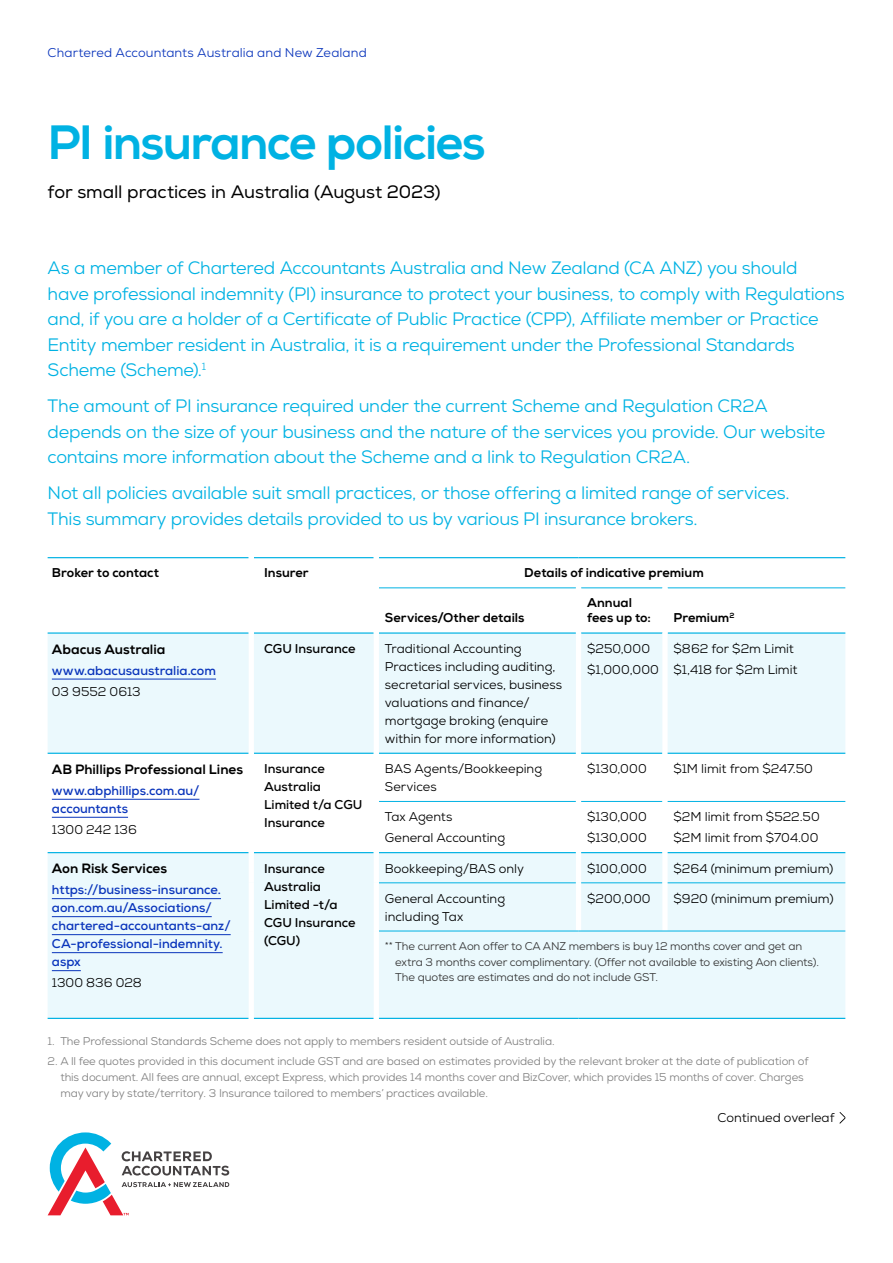
<style>
.page{position:relative;width:893px;height:1263px;background:#fff}
.page>*{position:absolute;margin:0;border:0;box-sizing:border-box;transform-origin:0 0}
.t1{font:800 48px "Nexa";letter-spacing:-.035em;color:#00b2e3}
.t2{font:18px/25.5px "Nexa";letter-spacing:-.015em;color:#00b2e3}
.t3{font:18px "Nexa";letter-spacing:-.005em;color:#000}
.t4{font:800 13.5px "Nexa";color:#000}
.t5{font:12.75px/18px "Nexa";color:#000}
.t6{font:700 12.75px/18px "Nexa";color:#0934bb}
.t7{font:700 12.75px/18px "Nexa";color:#000}
.t8{font:800 12.75px/15px "Nexa";color:#000}
.t9{font:12.75px "Nexa";letter-spacing:.01em;color:#0934bb}
.t10{font:11.25px/15.8px "Nexa";letter-spacing:-.01em;color:#808080}
.t11{font:11.25px/15.8px "Nexa";letter-spacing:-.01em;color:#333}
</style>
<div class="page">
<svg style="left:48px;top:1132px;width:181px;height:83px"></svg>
<div style="left:48px;top:634px;width:797px;height:384px;background:#ebf9fd"></div>
<svg style="left:48px;top:754px;width:797px;height:98px"></svg>
<hr style="left:48px;top:632px;width:201px;height:2px;background:#00b2e3">
<hr style="left:48px;top:557px;width:201px;height:1px;background:#00b2e3">
<hr style="left:48px;top:753px;width:201px;height:1px;background:#00b2e3">
<hr style="left:48px;top:852px;width:201px;height:1px;background:#00b2e3">
<hr style="left:48px;top:1018px;width:201px;height:1px;background:#00b2e3">
<hr style="left:379px;top:632px;width:197px;height:2px;background:#00b2e3">
<hr style="left:379px;top:753px;width:197px;height:1px;background:#00b2e3">
<hr style="left:379px;top:852px;width:197px;height:1px;background:#00b2e3">
<hr style="left:379px;top:801px;width:197px;height:1px;background:#00b2e3">
<hr style="left:379px;top:882px;width:197px;height:1px;background:#00b2e3">
<hr style="left:668px;top:632px;width:177px;height:2px;background:#00b2e3">
<hr style="left:379px;top:557px;width:199px;height:1px;background:#00b2e3">
<hr style="left:578px;top:557px;width:87px;height:1px;background:#00b2e3">
<hr style="left:665px;top:557px;width:180px;height:1px;background:#00b2e3">
<hr style="left:379px;top:588px;width:197px;height:1px;background:#00b2e3">
<hr style="left:668px;top:588px;width:177px;height:1px;background:#00b2e3">
<hr style="left:254px;top:557px;width:120px;height:1px;background:#00b2e3">
<hr style="left:254px;top:632px;width:120px;height:2px;background:#00b2e3">
<hr style="left:254px;top:753px;width:120px;height:1px;background:#00b2e3">
<hr style="left:254px;top:852px;width:120px;height:1px;background:#00b2e3">
<div style="left:249px;top:633px;width:5px;height:120px;background:#fff"></div>
<div style="left:374px;top:633px;width:5px;height:120px;background:#fff"></div>
<div style="left:249px;top:753px;width:5px;height:48px;background:#fff"></div>
<div style="left:374px;top:753px;width:5px;height:48px;background:#fff"></div>
<div style="left:249px;top:801px;width:5px;height:52px;background:#fff"></div>
<div style="left:374px;top:801px;width:5px;height:52px;background:#fff"></div>
<div style="left:249px;top:853px;width:5px;height:30px;background:#fff"></div>
<div style="left:374px;top:853px;width:5px;height:30px;background:#fff"></div>
<div style="left:249px;top:883px;width:5px;height:48px;background:#fff"></div>
<div style="left:374px;top:883px;width:5px;height:48px;background:#fff"></div>
<div style="left:249px;top:931px;width:5px;height:88px;background:#fff"></div>
<hr style="left:581px;top:588px;width:81px;height:1px;background:#00b2e3">
<hr style="left:581px;top:632px;width:81px;height:2px;background:#00b2e3">
<div style="left:576px;top:633px;width:5px;height:120px;background:#fff"></div>
<div style="left:576px;top:753px;width:5px;height:48px;background:#fff"></div>
<div style="left:576px;top:801px;width:5px;height:52px;background:#fff"></div>
<div style="left:576px;top:853px;width:5px;height:30px;background:#fff"></div>
<div style="left:576px;top:883px;width:5px;height:48px;background:#fff"></div>
<hr style="left:581px;top:753px;width:81px;height:1px;background:#00b2e3">
<hr style="left:581px;top:852px;width:81px;height:1px;background:#00b2e3">
<hr style="left:581px;top:801px;width:81px;height:1px;background:#00b2e3">
<hr style="left:581px;top:882px;width:81px;height:1px;background:#00b2e3">
<hr style="left:254px;top:1018px;width:120px;height:1px;background:#00b2e3">
<div style="left:662px;top:633px;width:6px;height:120px;background:#fff"></div>
<div style="left:662px;top:753px;width:6px;height:48px;background:#fff"></div>
<div style="left:662px;top:801px;width:6px;height:52px;background:#fff"></div>
<div style="left:662px;top:853px;width:6px;height:30px;background:#fff"></div>
<div style="left:662px;top:883px;width:6px;height:48px;background:#fff"></div>
<hr style="left:668px;top:753px;width:177px;height:1px;background:#00b2e3">
<hr style="left:668px;top:852px;width:177px;height:1px;background:#00b2e3">
<hr style="left:668px;top:801px;width:177px;height:1px;background:#00b2e3">
<hr style="left:668px;top:882px;width:177px;height:1px;background:#00b2e3">
<hr style="left:379px;top:931px;width:199px;height:1px;background:#00b2e3">
<hr style="left:578px;top:931px;width:87px;height:1px;background:#00b2e3">
<hr style="left:665px;top:931px;width:180px;height:1px;background:#00b2e3">
<div style="left:374px;top:931px;width:5px;height:88px;background:#fff"></div>
<hr style="left:379px;top:1018px;width:199px;height:1px;background:#00b2e3">
<hr style="left:578px;top:1018px;width:87px;height:1px;background:#00b2e3">
<hr style="left:665px;top:1018px;width:180px;height:1px;background:#00b2e3">
<hr style="left:52px;top:679px;width:164px;height:1px;background:#0934bb">
<hr style="left:52px;top:799px;width:147px;height:1px;background:#0934bb">
<hr style="left:52px;top:817px;width:76px;height:1px;background:#0934bb">
<hr style="left:52px;top:898px;width:169px;height:1px;background:#0934bb">
<hr style="left:52px;top:916px;width:160px;height:1px;background:#0934bb">
<hr style="left:52px;top:934px;width:179px;height:1px;background:#0934bb">
<hr style="left:52px;top:952px;width:171px;height:1px;background:#0934bb">
<svg style="left:52px;top:970px;width:29px;height:1px"></svg>
<svg style="left:839px;top:1112px;width:6px;height:12px"></svg>
<p class="t9" style="left:48px;top:44px;width:321px">Chartered Accountants Australia and New Zealand</p>
<h1 class="t1" style="left:48px;top:113px;width:440px">PI insurance policies</h1>
<p class="t3" style="left:48px;top:181px;width:394px">for small practices in Australia (August 2023)</p>
<p class="t2" style="left:48px;top:255px;width:799px">As a member of Chartered Accountants Australia and New Zealand (CA ANZ) you should<br>have professional indemnity (PI) insurance to protect your business, to comply with Regulations and, if you are a holder of a Certificate of Public Practice (CPP), Affiliate member or Practice Entity member resident in Australia, it is a requirement under the Professional Standards Scheme (Scheme).<sup>1</sup></p>
<p class="t2" style="left:48px;top:393px;width:779px">The amount of PI insurance required under the current Scheme and Regulation CR2A depends on the size of your business and the nature of the services you provide. Our website contains more information about the Scheme and a link to Regulation CR2A.</p>
<p class="t2" style="left:48px;top:480px;width:743px">Not all policies available suit small practices, or those offering a limited range of services.<br>This summary provides details provided to us by various PI insurance brokers.</p>
<p class="t8" style="left:52px;top:565px;width:109px">Broker to contact</p>
<p class="t8" style="left:264px;top:565px;width:46px">Insurer</p>
<p class="t8" style="left:524px;top:565px;width:181px">Details of indicative premium</p>
<p class="t8" style="left:385px;top:611px;width:141px">Services/Other details</p>
<p class="t8" style="left:587px;top:596px;width:65px">Annual fees up to:</p>
<p class="t8" style="left:673px;top:611px;width:63px">Premium<sup>2</sup></p>
<p class="t4" style="left:52px;top:641px;width:115px">Abacus Australia</p>
<p class="t6" style="left:52px;top:661px;width:166px">www.abacusaustralia.com</p>
<p class="t5" style="left:52px;top:682px;width:90px">03 9552 0613</p>
<p class="t4" style="left:52px;top:761px;width:193px">AB Phillips Professional Lines</p>
<p class="t6" style="left:52px;top:781px;width:149px">www.abphillips.com.au/ accountants</p>
<p class="t5" style="left:52px;top:820px;width:86px">1300 242 136</p>
<p class="t4" style="left:52px;top:860px;width:117px">Aon Risk Services</p>
<p class="t6" style="left:52px;top:881px;width:180px">https://business-insurance. aon.com.au/Associations/ chartered-accountants-anz/<br>CA-professional-indemnity. aspx</p>
<p class="t5" style="left:52px;top:974px;width:91px">1300 836 028</p>
<p class="t7" style="left:264px;top:640px;width:93px">CGU Insurance</p>
<p class="t5" style="left:385px;top:640px;width:179px">Traditional Accounting<br>Practices including auditing, secretarial services, business valuations and finance/ mortgage broking (enquire within for more information)</p>
<p class="t5" style="left:587px;top:638px;width:73px;line-height:21px">$250,000 $1,000,000</p>
<p class="t5" style="left:673px;top:638px;width:126px;line-height:21px">$862 for $2m Limit $1,418 for $2m Limit</p>
<p class="t7" style="left:264px;top:760px;width:100px">Insurance<br>Australia<br>Limited t/a CGU<br>Insurance</p>
<p class="t5" style="left:385px;top:760px;width:159px">BAS Agents/Bookkeeping<br>Services</p>
<p class="t5" style="left:587px;top:760px;width:61px">$130,000</p>
<p class="t5" style="left:673px;top:760px;width:141px">$1M limit from $247.50</p>
<p class="t5" style="left:385px;top:806px;width:122px;line-height:21px">Tax Agents<br>General Accounting</p>
<p class="t5" style="left:587px;top:806px;width:61px;line-height:21px">$130,000 $130,000</p>
<p class="t5" style="left:673px;top:806px;width:148px;line-height:21px">$2M limit from $522.50 $2M limit from $704.00</p>
<p class="t7" style="left:264px;top:859px;width:93px">Insurance<br>Australia<br>Limited -t/a<br>CGU Insurance (CGU)</p>
<p class="t5" style="left:385px;top:859px;width:141px">Bookkeeping/BAS only</p>
<p class="t5" style="left:587px;top:859px;width:61px">$100,000</p>
<p class="t5" style="left:673px;top:859px;width:161px">$264 (minimum premium)</p>
<p class="t5" style="left:385px;top:889px;width:122px">General Accounting including Tax</p>
<p class="t5" style="left:587px;top:889px;width:65px">$200,000</p>
<p class="t5" style="left:673px;top:889px;width:162px">$920 (minimum premium)</p>
<p class="t11" style="left:395px;top:938px;width:425px;text-indent:-10px">** The current Aon offer to CA ANZ members is buy 12 months cover and get an extra 3 months cover complimentary. (Offer not available to existing Aon clients).<br>The quotes are estimates and do not include GST.</p>
<p class="t10" style="left:48px;top:1033px;width:508px">1. The Professional Standards Scheme does not apply to members resident outside of Australia.</p>
<p class="t10" style="left:60px;top:1053px;width:750px;text-indent:-13px">2. A ll fee quotes provided in this document include GST and are based on estimates provided by the relevant broker at the date of publication of this document. All fees are annual, except Express, which provides 14 months cover and BizCover, which provides 15 months of cover. Charges may vary by state/territory. 3 Insurance tailored to members’ practices available.</p>
<p class="t5" style="left:718px;top:1109px;width:118px">Continued overleaf</p>
</div>
